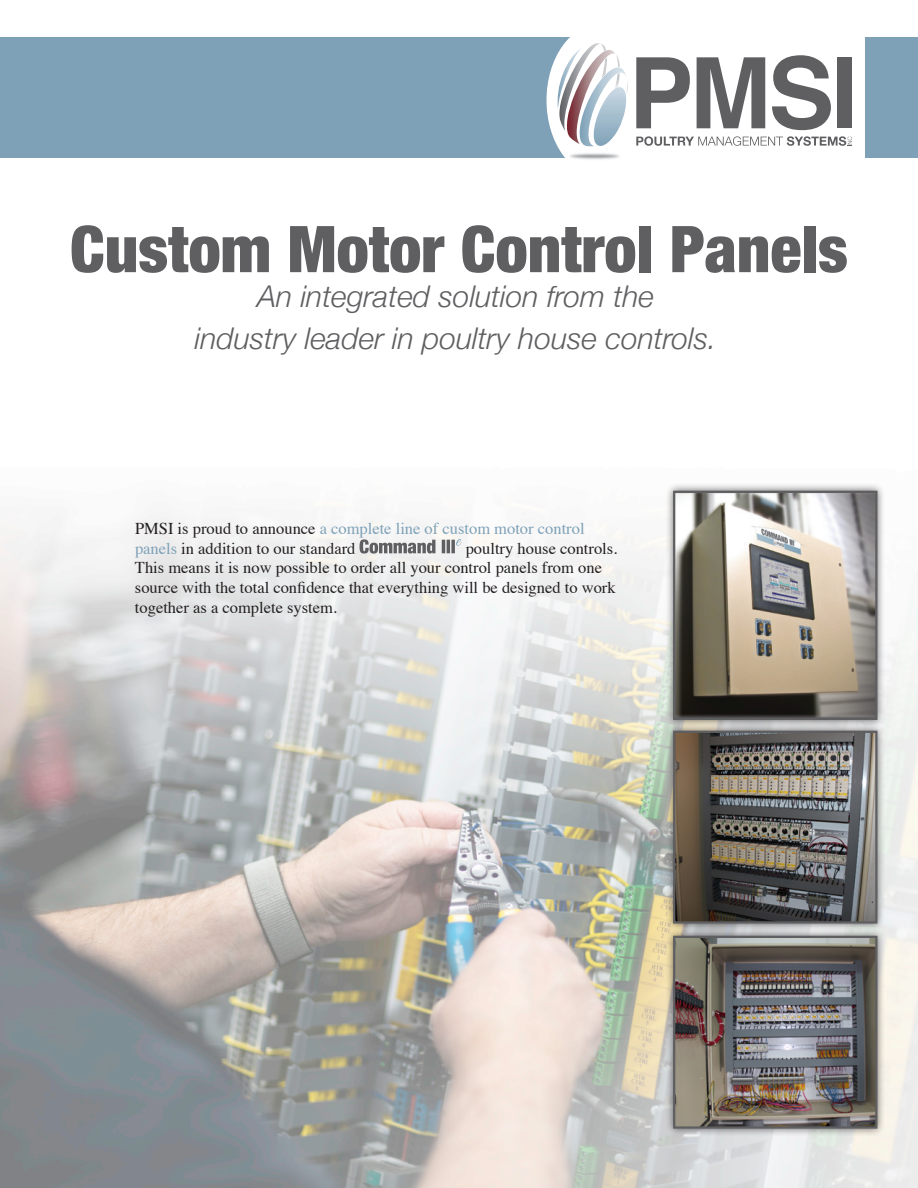
<style>
.page{position:relative;width:918px;height:1188px;background:#fff}
.page>*{position:absolute;margin:0;border:0;box-sizing:border-box;transform-origin:0 0}
.t1{font:900 condensed 64.5px "Helvetica Neue";color:#5f5f62}
.t2{font:italic 300 30px/42px "Helvetica Neue";color:#5f5f62;text-align:center}
.t3{font:16.5px/19.8px "Times";color:#231f20}
.s1{color:#7ea1b7}
</style>
<div class="page">
<img style="left:0;top:510px;width:918px;height:678px">
<div style="left:665px;top:722px;width:221px;height:210px;background:#231f20;opacity:.65"></div>
<img style="left:676px;top:734px;width:199px;height:187px">
<div style="left:673px;top:731px;width:205px;height:193px;border:2px solid #5f5f62"></div>
<div style="left:665px;top:482px;width:221px;height:246px;background:#231f20;opacity:.65"></div>
<img style="left:676px;top:494px;width:199px;height:223px">
<div style="left:673px;top:491px;width:205px;height:229px;border:2px solid #5f5f62"></div>
<div style="left:665px;top:928px;width:221px;height:209px;background:#231f20;opacity:.65"></div>
<img style="left:676px;top:939px;width:199px;height:187px">
<div style="left:673px;top:936px;width:205px;height:193px;border:2px solid #5f5f62"></div>
<div style="left:0;top:37px;width:593px;height:121px;background:#7ea1b7"></div>
<div style="left:866px;top:37px;width:52px;height:121px;background:#7ea1b7"></div>
<div style="left:547px;top:24px;width:108px;height:153px;background:#fff;border-radius:50%"></div>
<svg style="left:652px;top:136px;width:200px;height:10px"></svg>
<svg style="left:636px;top:57px;width:54px;height:65px"></svg>
<svg style="left:697px;top:57px;width:68px;height:71px"></svg>
<svg style="left:772px;top:55px;width:59px;height:75px"></svg>
<div style="left:837px;top:57px;width:14px;height:71px;background:#5f5f62"></div>
<img style="left:550px;top:122px;width:102px;height:38px">
<svg style="left:557px;top:43px;width:71px;height:103px"></svg>
<svg style="left:360px;top:539px;width:102px;height:15px"></svg>
<h1 class="t1" style="left:70px;top:196px;width:779px">Custom Motor Control Panels</h1>
<h2 class="t2" style="left:195px;top:274px;width:523px">An integrated solution from the<br>industry leader in poultry house controls.</h2>
<p class="t3" style="left:135px;top:517px;width:451px">PMSI is proud to announce <span class="s1">a complete line of custom motor control panels</span> in addition to our standard</p>
<p class="t3" style="left:135px;top:537px;width:484px;text-indent:331px">poultry house controls.<br>This means it is now possible to order all your control panels from one source with the total confidence that everything will be designed to work together as a complete system.</p>
</div>
